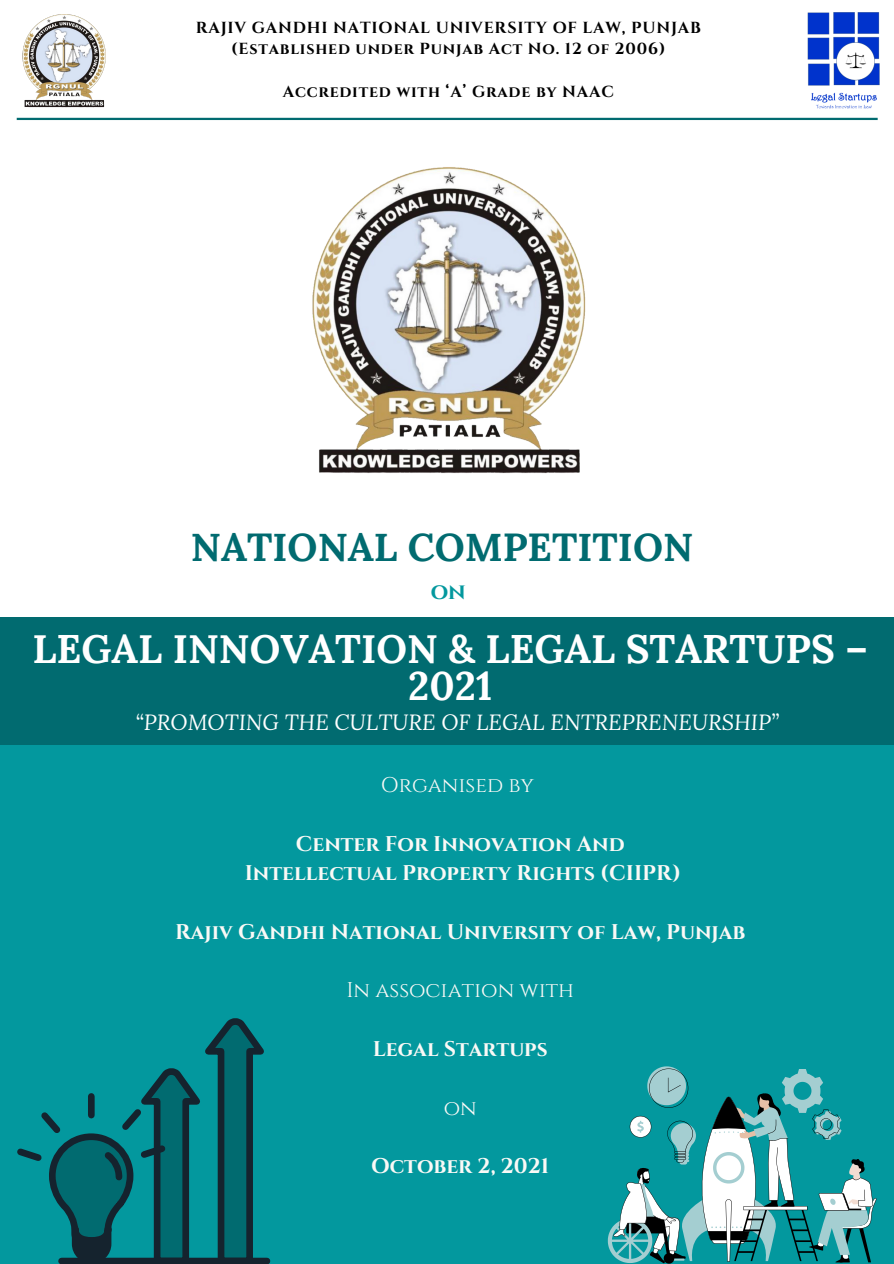
<style>
.page{position:relative;width:894px;height:1264px;background:#fff}
.page>*{position:absolute;margin:0;border:0;box-sizing:border-box;transform-origin:0 0}
.t1{font:700 39.75px/37.2px "Lora";color:#fff;text-align:center}
.t2{font:700 39px "Lora";color:#016b70}
.t3{font:700 22.5px "Cinzel";color:#03989e}
.t4{font:italic 21.75px "Lora";color:#fff}
.t5{font:700 21.3px "Cinzel";color:#faf9f6}
.t6{font:21.3px "Cinzel";color:#faf9f6}
.t7{font:700 16.05px "Cinzel";letter-spacing:.05em;color:#000}
</style>
<div class="page">
<div style="left:0;top:745px;width:893px;height:518px;background:#03989e"></div>
<div style="left:0;top:617px;width:893px;height:128px;background:#016b70"></div>
<img style="left:22px;top:14px;width:84px;height:94px">
<hr style="left:17px;top:118px;width:860px;height:2px;background:#016b70">
<img style="left:312px;top:167px;width:274px;height:306px">
<img style="left:807px;top:12px;width:73px;height:97px">
<svg style="left:17px;top:1018px;width:253px;height:245px"></svg>
<div style="left:62px;top:1257px;width:205px;height:6px;background:#15232e"></div>
<svg style="left:607px;top:1066px;width:269px;height:197px"></svg>
<p class="t7" style="left:196px;top:17px;width:506px">RAJIV GANDHI NATIONAL UNIVERSITY OF LAW, PUNJAB</p>
<p class="t7" style="left:231px;top:38px;width:436px">(Established under Punjab Act No. 12 of 2006)</p>
<p class="t7" style="left:283px;top:81px;width:332px">Accredited with ‘A’ Grade by NAAC</p>
<p class="t2" style="left:191px;top:522px;width:503px">NATIONAL COMPETITION</p>
<p class="t3" style="left:430px;top:576px;width:37px">on</p>
<p class="t1" style="left:33px;top:629px;width:836px">LEGAL INNOVATION &amp; LEGAL STARTUPS –<br>2021</p>
<p class="t4" style="left:135px;top:708px;width:645px">“PROMOTING THE CULTURE OF LEGAL ENTREPRENEURSHIP”</p>
<p class="t6" style="left:381px;top:771px;width:155px">Organised by</p>
<p class="t5" style="left:296px;top:830px;width:330px">Center For Innovation And</p>
<p class="t5" style="left:244px;top:859px;width:438px">Intellectual Property Rights (CIIPR)</p>
<p class="t5" style="left:175px;top:918px;width:571px">Rajiv Gandhi National University of Law, Punjab</p>
<p class="t6" style="left:346px;top:976px;width:229px">In association with</p>
<p class="t5" style="left:372px;top:1035px;width:176px">Legal Startups</p>
<p class="t6" style="left:443px;top:1093px;width:34px">on</p>
<p class="t5" style="left:371px;top:1152px;width:180px">October 2, 2021</p>
</div>
